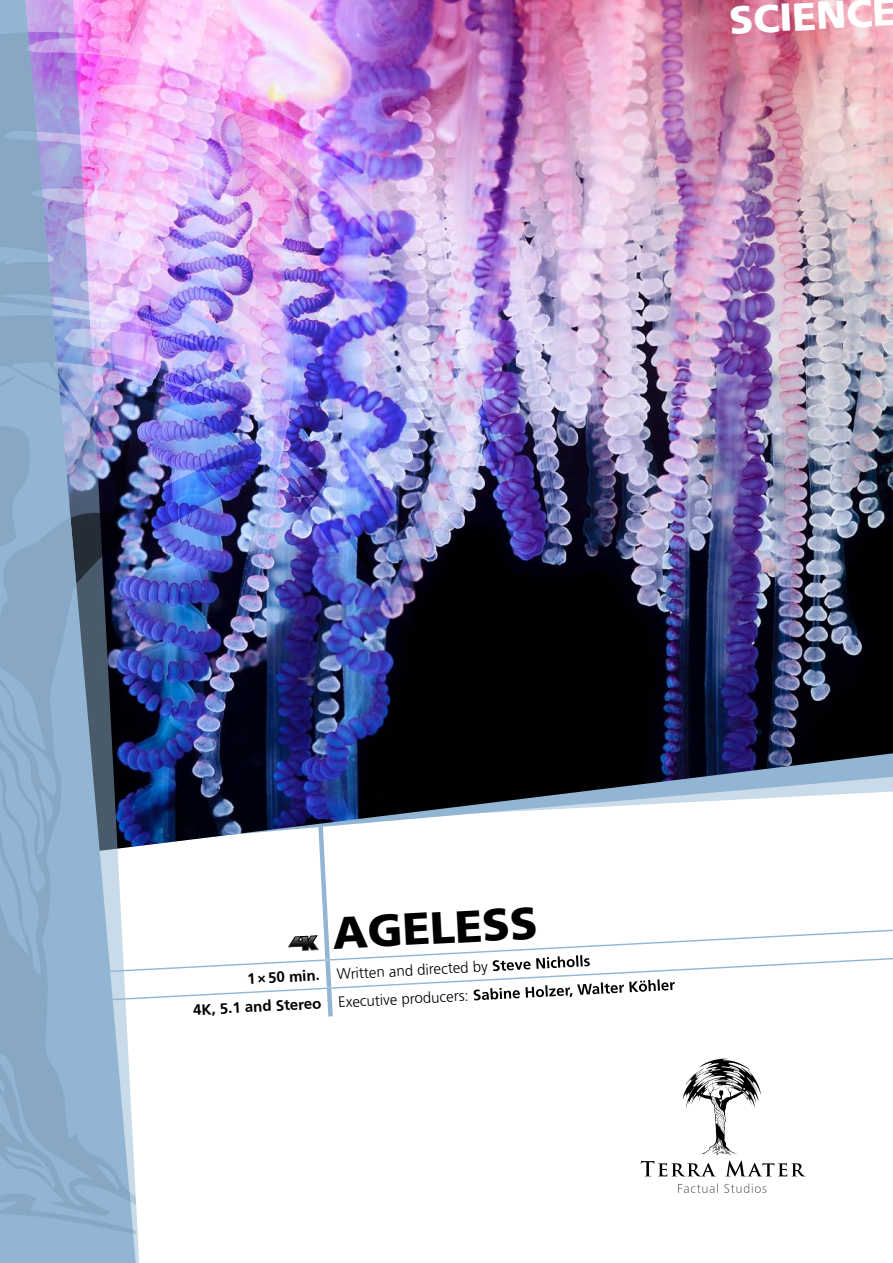
<style>
.page{position:relative;width:893px;height:1263px;background:#fff}
.page>*{position:absolute;margin:0;border:0;box-sizing:border-box;transform-origin:0 0}
.t1{font:900 45px "Frutiger LT Std";color:#000}
.t2{font:900 39px "Frutiger LT Std";color:#fff}
.t3{font:300 15px/28.2px "Frutiger LT Std";color:#000}
.s1{font-weight:700}
.s2{font-weight:700;color:#fff}
</style>
<div class="page">
<img style="left:141px;top:0;width:752px;height:812px">
<img style="left:136px;top:30px;width:365px;height:1212px">
<svg style="left:0;top:0;width:136px;height:1263px;background:#b9a8dd"></svg>
<img style="left:0;top:30px;width:136px;height:1212px">
<svg style="left:641px;top:1059px;width:164px;height:117px"></svg>
<svg style="left:678px;top:1183px;width:88px;height:10px"></svg>
<svg style="left:91px;top:821px;width:802px;height:200px"></svg>
<h2 class="t2" style="left:728px;top:-3px;width:168px;rotate:-3deg">SCIENCE</h2>
<h1 class="t1" style="left:331px;top:906px;width:207px;rotate:-3deg">AGELESS</h1>
<p class="t3" style="left:191px;top:968px;width:484px;text-indent:55px;rotate:-3deg"><span class="s1">1×50 min.</span> Written and directed by <span class="s2">Steve Nicholls<br></span><span class="s1">4K, 5.1 and Stereo</span> Executive producers: <span class="s2">Sabine Holzer, Walter Köhler</span></p>
</div>
